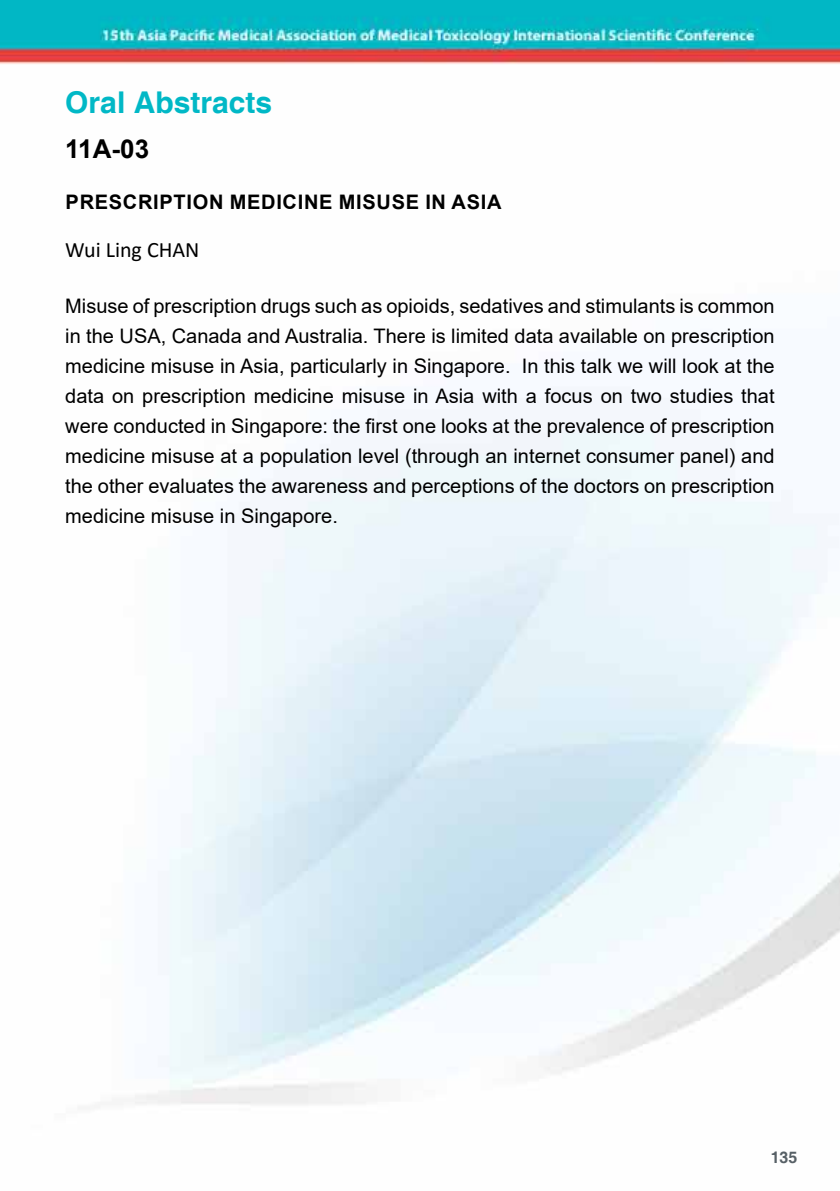
<style>
.page{position:relative;width:840px;height:1191px;background:#fff}
.page>*{position:absolute;margin:0;border:0;box-sizing:border-box;transform-origin:0 0}
.t1{font:700 30px "Helvetica";color:#01b8c6}
.t2{font:700 26px "Arial";color:#000}
.t3{font:22px "Calibri";color:#000}
.t4{font:20px/30px "Arial";color:#000;text-align:justify}
.t5{font:700 20px "Arial";letter-spacing:.035em;color:#000}
.t6{font:700 16px "Helvetica";color:#576066}
</style>
<div class="page">
<img style="left:0;top:0;width:839px;height:1105px">
<h1 class="t1" style="left:65px;top:84px;width:208px">Oral Abstracts</h1>
<h2 class="t2" style="left:65px;top:130px;width:85px">11A-03</h2>
<p class="t5" style="left:66px;top:187px;width:437px">PRESCRIPTION MEDICINE MISUSE IN ASIA</p>
<p class="t3" style="left:65px;top:234px;width:136px">Wui Ling CHAN</p>
<p class="t4" style="left:65px;top:291px;width:710px">Misuse of prescription drugs such as opioids, sedatives and stimulants is common in the USA, Canada and Australia. There is limited data available on prescription medicine misuse in Asia, particularly in Singapore. In this talk we will look at the data on prescription medicine misuse in Asia with a focus on two studies that were conducted in Singapore: the first one looks at the prevalence of prescription medicine misuse at a population level (through an internet consumer panel) and the other evaluates the awareness and perceptions of the doctors on prescription medicine misuse in Singapore.</p>
<p class="t6" style="left:770px;top:1147px;width:28px">135</p>
</div>
